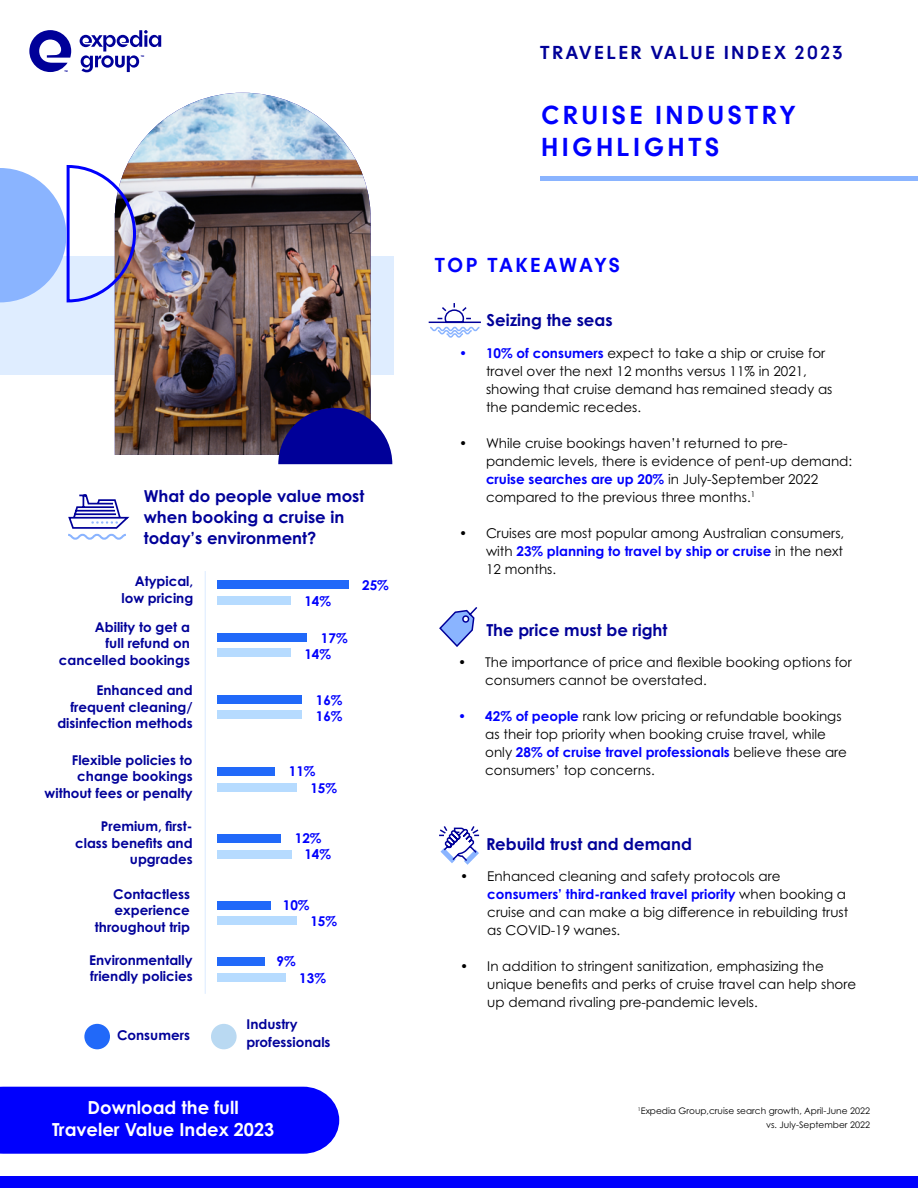
<style>
.page{position:relative;width:918px;height:1188px;background:#fff}
.page>*{position:absolute;margin:0;border:0;box-sizing:border-box;transform-origin:0 0}
.t1{font:700 27px/32.4px "Expedia Group Primary";letter-spacing:.15em;color:#0000fd}
.t2{font:700 21px "Expedia Group Primary";letter-spacing:.115em;color:#0000fd}
.t3{font:700 19.5px "Expedia Group Primary";letter-spacing:.15em;color:#009}
.t4{font:700 18px/21.6px "Century Gothic Pro";color:#fff;text-align:center}
.t5{font:700 16.5px/21px "Century Gothic Pro";color:#009}
.t6{font:13.5px/18px "Century Gothic Pro";color:#000}
.t7{font:700 13.5px/16.5px "Century Gothic Pro";color:#009;text-align:right}
.t8{font:700 13.5px "Century Gothic Pro";color:#0000fd}
.t9{font:9px/13.5px "Century Gothic Pro";color:#000;text-align:right}
.t10{font:700 2.4px "Helvetica";color:#009}
.s1{font-weight:700;color:#0000fd}
</style>
<div class="page">
<div style="left:0;top:256px;width:394px;height:118px;background:#dfedff"></div>
<div style="left:0;top:1176px;width:918px;height:12px;background:#0000fd"></div>
<div style="left:84px;top:1024px;width:26px;height:25px;background:#2169f9;border-radius:50%"></div>
<div style="left:211px;top:1024px;width:26px;height:25px;background:#b9d9f2;border-radius:50%"></div>
<svg style="left:29px;top:30px;width:42px;height:42px"></svg>
<svg style="left:80px;top:30px;width:81px;height:42px"></svg>
<div style="left:540px;top:176px;width:378px;height:5px;background:#8ab4ff"></div>
<img style="left:115px;top:93px;width:256px;height:362px">
<div style="left:0;top:1087px;width:339px;height:67px;background:#0000fd"></div>
<svg style="left:278px;top:408px;width:114px;height:56px;background:#201c91"></svg>
<svg style="left:0;top:164px;width:138px;height:140px"></svg>
<svg style="left:439px;top:607px;width:39px;height:40px"></svg>
<hr style="left:205px;top:571px;width:1px;height:423px;background:#dfedff">
<div style="left:217px;top:580px;width:132px;height:8px;background:#2169f9"></div>
<div style="left:217px;top:596px;width:74px;height:8px;background:#b6dbff"></div>
<div style="left:217px;top:633px;width:90px;height:8px;background:#2169f9"></div>
<div style="left:217px;top:649px;width:74px;height:8px;background:#b6dbff"></div>
<div style="left:217px;top:695px;width:85px;height:8px;background:#2169f9"></div>
<div style="left:217px;top:711px;width:85px;height:8px;background:#b6dbff"></div>
<div style="left:217px;top:768px;width:58px;height:8px;background:#2169f9"></div>
<div style="left:217px;top:783px;width:79px;height:8px;background:#b6dbff"></div>
<div style="left:217px;top:834px;width:64px;height:8px;background:#2169f9"></div>
<div style="left:217px;top:850px;width:74px;height:8px;background:#b6dbff"></div>
<div style="left:217px;top:901px;width:54px;height:8px;background:#2169f9"></div>
<div style="left:217px;top:917px;width:79px;height:8px;background:#b6dbff"></div>
<div style="left:217px;top:958px;width:48px;height:8px;background:#2169f9"></div>
<div style="left:217px;top:973px;width:69px;height:8px;background:#b6dbff"></div>
<svg style="left:68px;top:494px;width:62px;height:46px"></svg>
<svg style="left:439px;top:826px;width:41px;height:39px"></svg>
<svg style="left:428px;top:303px;width:53px;height:35px"></svg>
<p class="t10" style="left:64px;top:70px;width:5px">TM</p>
<p class="t10" style="left:141px;top:55px;width:5px">TM</p>
<h3 class="t3" style="left:540px;top:40px;width:304px">TRAVELER VALUE INDEX 2023</h3>
<h1 class="t1" style="left:542px;top:98px;width:255px">CRUISE INDUSTRY<br>HIGHLIGHTS</h1>
<h2 class="t2" style="left:435px;top:252px;width:186px">TOP TAKEAWAYS</h2>
<p class="t5" style="left:144px;top:486px;width:222px">What do people value most when booking a cruise in today’s environment?</p>
<p class="t7" style="left:121px;top:573px;width:73px">Atypical, low pricing</p>
<p class="t8" style="left:304px;top:593px;width:28px">14%</p>
<p class="t8" style="left:362px;top:576px;width:28px">25%</p>
<p class="t5" style="left:487px;top:309px;width:128px">Seizing the seas</p>
<p class="t6" style="left:486px;top:344px;width:348px;text-indent:-27px"><span class="s1">• 10% of consumers</span> expect to take a ship or cruise for travel over the next 12 months versus 11% in 2021, showing that cruise demand has remained steady as the pandemic recedes.</p>
<p class="t6" style="left:486px;top:434px;width:368px;text-indent:-27px">• While cruise bookings haven’t returned to pre&shy;pandemic levels, there is evidence of pent-up demand: <span class="s1">cruise searches are up 20%</span> in July-September 2022 compared to the previous three months.<sup>1</sup></p>
<p class="t6" style="left:486px;top:524px;width:360px;text-align:justify;text-indent:-27px">• Cruises are most popular among Australian consumers, with <span class="s1">23% planning to travel by ship or cruise</span> in the next 12 months.</p>
<p class="t7" style="left:59px;top:618px;width:132px">Ability to get a<br>full refund on cancelled bookings</p>
<p class="t7" style="left:57px;top:682px;width:137px">Enhanced and frequent cleaning/ disinfection methods</p>
<p class="t7" style="left:45px;top:751px;width:149px">Flexible policies to change bookings without fees or penalty</p>
<p class="t7" style="left:75px;top:818px;width:119px">Premium, first&shy;class benefits and upgrades</p>
<p class="t7" style="left:95px;top:885px;width:97px">Contactless experience throughout trip</p>
<p class="t7" style="left:89px;top:951px;width:105px;text-align:left">Environmentally friendly policies</p>
<p class="t7" style="left:117px;top:1026px;width:74px">Consumers</p>
<p class="t8" style="left:321px;top:629px;width:28px">17%</p>
<p class="t8" style="left:304px;top:645px;width:28px">14%</p>
<p class="t8" style="left:316px;top:692px;width:28px">16%</p>
<p class="t8" style="left:316px;top:708px;width:28px">16%</p>
<p class="t8" style="left:289px;top:763px;width:28px">11%</p>
<p class="t8" style="left:310px;top:779px;width:28px">15%</p>
<p class="t8" style="left:295px;top:829px;width:28px">12%</p>
<p class="t8" style="left:304px;top:846px;width:28px">14%</p>
<p class="t8" style="left:283px;top:896px;width:28px">10%</p>
<p class="t8" style="left:277px;top:953px;width:21px">9%</p>
<p class="t8" style="left:310px;top:913px;width:28px">15%</p>
<p class="t8" style="left:299px;top:970px;width:28px">13%</p>
<p class="t7" style="left:247px;top:1015px;width:85px;line-height:18px;text-align:left">Industry professionals</p>
<h3 class="t4" style="left:52px;top:1096px;width:224px">Download the full<br>Traveler Value Index 2023</h3>
<p class="t5" style="left:486px;top:619px;width:183px">The price must be right</p>
<p class="t6" style="left:485px;top:653px;width:368px;text-indent:-27px">• The importance of price and flexible booking options for consumers cannot be overstated.</p>
<p class="t6" style="left:485px;top:707px;width:363px;text-indent:-27px"><span class="s1">• 42% of people</span> rank low pricing or refundable bookings as their top priority when booking cruise travel, while only <span class="s1">28% of cruise travel professionals</span> believe these are consumers’ top concerns.</p>
<p class="t5" style="left:486px;top:833px;width:207px">Rebuild trust and demand</p>
<p class="t6" style="left:487px;top:867px;width:363px;text-indent:-27px">• Enhanced cleaning and safety protocols are <span class="s1">consumers’ third-ranked travel priority</span> when booking a cruise and can make a big difference in rebuilding trust as COVID-19 wanes.</p>
<p class="t6" style="left:487px;top:957px;width:370px;text-indent:-27px">• In addition to stringent sanitization, emphasizing the unique benefits and perks of cruise travel can help shore up demand rivaling pre-pandemic levels.</p>
<p class="t9" style="left:638px;top:1104px;width:234px"><sup>1</sup>Expedia Group,cruise search growth, April-June 2022 vs. July-September 2022</p>
</div>
